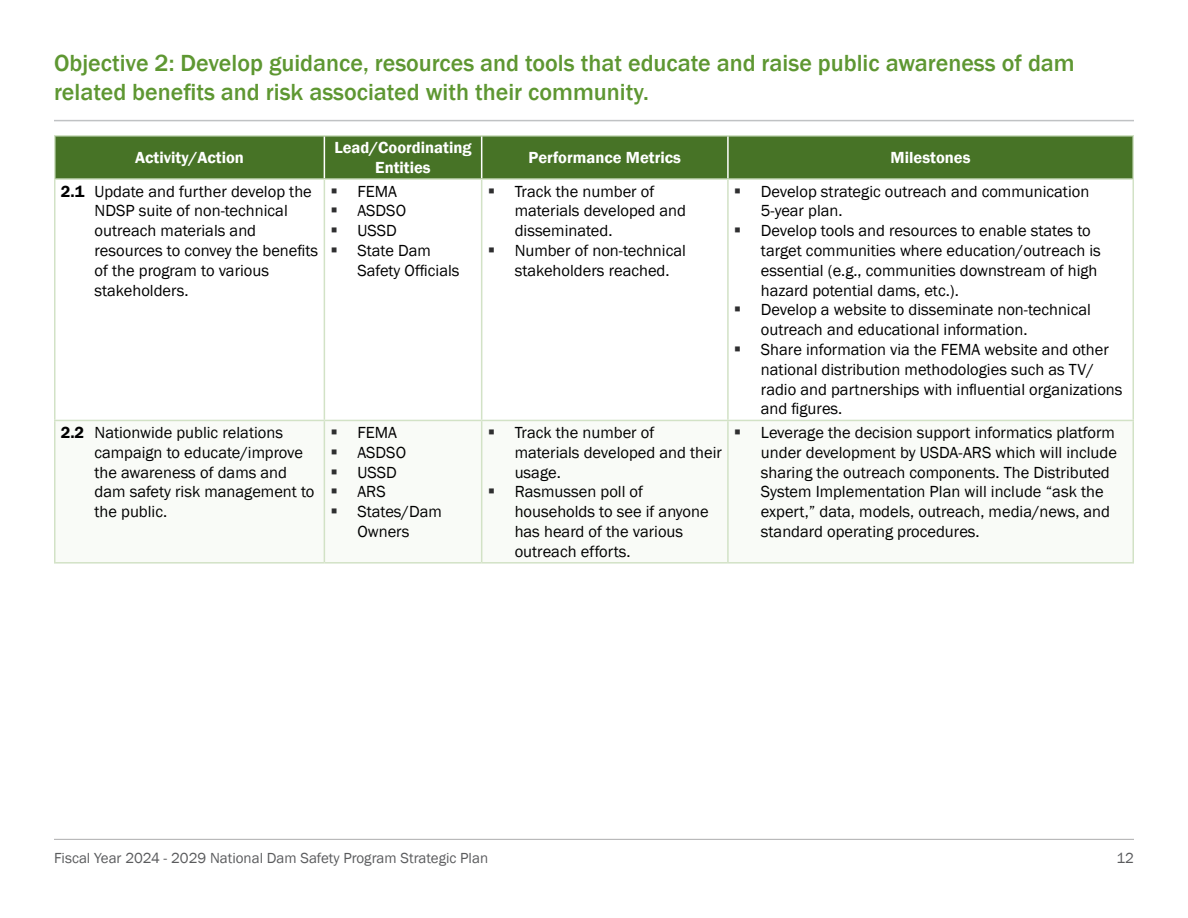
<style>
.page{position:relative;width:1188px;height:918px;background:#fff}
.page>*{position:absolute;margin:0;border:0;box-sizing:border-box;transform-origin:0 0}
.Subobjective{font:500 24px/28.8px "Franklin Gothic";color:#5e9732}
.Paragraph_Style_1{font:16.5px/19.8px "Franklin Gothic";color:#000}
.Chart_Header{font:600 16.5px/19.8px "Franklin Gothic";color:#fff;text-align:center}
.t1{font:15px "Franklin Gothic";color:#5a5b5d}
.s1{font-weight:600}
.s2{color:#2f2f30}
</style>
<div class="page">
<hr style="left:54px;top:839px;width:1080px;height:1px;background:#acadae">
<div style="left:55px;top:136px;width:1078px;height:42px;background:#477326"></div>
<svg style="left:56px;top:180px;width:1076px;height:240px"></svg>
<svg style="left:56px;top:421px;width:1076px;height:141px"></svg>
<hr style="left:54px;top:135px;width:270px;height:1px;background:#d2e2c6">
<hr style="left:54px;top:137px;width:2px;height:41px;background:#d2e2c6">
<hr style="left:324px;top:135px;width:158px;height:1px;background:#d2e2c6">
<hr style="left:482px;top:135px;width:246px;height:1px;background:#d2e2c6">
<hr style="left:728px;top:135px;width:406px;height:1px;background:#d2e2c6">
<hr style="left:1132px;top:137px;width:2px;height:41px;background:#d2e2c6">
<hr style="left:54px;top:178px;width:270px;height:2px;background:#d2e2c6">
<hr style="left:54px;top:180px;width:2px;height:240px;background:#d2e2c6">
<hr style="left:324px;top:178px;width:158px;height:2px;background:#d2e2c6">
<hr style="left:324px;top:180px;width:1px;height:240px;background:#d2e2c6">
<hr style="left:482px;top:178px;width:246px;height:2px;background:#d2e2c6">
<hr style="left:481px;top:180px;width:1px;height:240px;background:#d2e2c6">
<hr style="left:728px;top:178px;width:406px;height:2px;background:#d2e2c6">
<hr style="left:727px;top:180px;width:2px;height:240px;background:#d2e2c6">
<hr style="left:1132px;top:180px;width:2px;height:240px;background:#d2e2c6">
<hr style="left:54px;top:420px;width:270px;height:1px;background:#d2e2c6">
<hr style="left:54px;top:421px;width:2px;height:141px;background:#d2e2c6">
<hr style="left:324px;top:420px;width:158px;height:1px;background:#d2e2c6">
<hr style="left:324px;top:421px;width:1px;height:141px;background:#d2e2c6">
<hr style="left:482px;top:420px;width:246px;height:1px;background:#d2e2c6">
<hr style="left:481px;top:421px;width:1px;height:141px;background:#d2e2c6">
<hr style="left:728px;top:420px;width:406px;height:1px;background:#d2e2c6">
<hr style="left:727px;top:421px;width:2px;height:141px;background:#d2e2c6">
<hr style="left:1132px;top:421px;width:2px;height:141px;background:#d2e2c6">
<hr style="left:54px;top:562px;width:270px;height:2px;background:#d2e2c6">
<hr style="left:324px;top:562px;width:158px;height:2px;background:#d2e2c6">
<hr style="left:482px;top:562px;width:246px;height:2px;background:#d2e2c6">
<hr style="left:728px;top:562px;width:406px;height:2px;background:#d2e2c6">
<hr style="left:324px;top:137px;width:1px;height:41px;background:#fff">
<hr style="left:481px;top:137px;width:1px;height:41px;background:#fff">
<hr style="left:727px;top:137px;width:2px;height:41px;background:#fff">
<hr style="left:54px;top:120px;width:1080px;height:1px;background:#c0c2c4">
<svg style="left:338px;top:197px;width:16px;height:1px"></svg>
<svg style="left:338px;top:216px;width:16px;height:1px"></svg>
<svg style="left:338px;top:236px;width:16px;height:1px"></svg>
<svg style="left:338px;top:256px;width:16px;height:1px"></svg>
<svg style="left:495px;top:197px;width:17px;height:1px"></svg>
<svg style="left:495px;top:256px;width:17px;height:1px"></svg>
<svg style="left:741px;top:197px;width:17px;height:1px"></svg>
<svg style="left:741px;top:236px;width:17px;height:1px"></svg>
<svg style="left:741px;top:315px;width:17px;height:1px"></svg>
<svg style="left:741px;top:355px;width:17px;height:1px"></svg>
<svg style="left:338px;top:438px;width:16px;height:1px"></svg>
<svg style="left:338px;top:458px;width:16px;height:1px"></svg>
<svg style="left:338px;top:478px;width:16px;height:1px"></svg>
<svg style="left:338px;top:497px;width:16px;height:1px"></svg>
<svg style="left:338px;top:517px;width:16px;height:1px"></svg>
<svg style="left:495px;top:438px;width:17px;height:1px"></svg>
<svg style="left:495px;top:497px;width:17px;height:1px"></svg>
<svg style="left:741px;top:438px;width:17px;height:1px"></svg>
<p class="Subobjective" style="left:54px;top:49px;width:1022px">Objective 2: Develop guidance, resources and tools that educate and raise public awareness of dam related benefits and risk associated with their community.</p>
<p class="Chart_Header" style="left:135px;top:148px;width:110px">Activity/Action</p>
<p class="Chart_Header" style="left:334px;top:138px;width:139px">Lead/Coordinating<br>Entities</p>
<p class="Chart_Header" style="left:529px;top:148px;width:154px">Performance Metrics</p>
<p class="Chart_Header" style="left:891px;top:148px;width:81px">Milestones</p>
<p class="Paragraph_Style_1" style="left:94px;top:182px;width:225px;text-indent:-34px"><span class="s1">2.1</span> Update and further develop the<br>NDSP suite of non-technical outreach materials and resources to convey the benefits of the program to various stakeholders.</p>
<p class="Paragraph_Style_1" style="left:330px;top:182px;width:68px"><span class="s2">▪</span> FEMA</p>
<p class="Paragraph_Style_1" style="left:515px;top:182px;width:173px;text-indent:-27px"><span class="s2">▪</span> Track the number of materials developed and disseminated.</p>
<p class="Paragraph_Style_1" style="left:515px;top:241px;width:173px;text-indent:-27px"><span class="s2">▪</span> Number of non-technical stakeholders reached.</p>
<p class="Paragraph_Style_1" style="left:761px;top:182px;width:330px;text-indent:-27px"><span class="s2">▪</span> Develop strategic outreach and communication<br>5-year plan.</p>
<p class="Paragraph_Style_1" style="left:761px;top:221px;width:341px;text-indent:-27px"><span class="s2">▪</span> Develop tools and resources to enable states to target communities where education/outreach is essential (e.g., communities downstream of high hazard potential dams, etc.).</p>
<p class="Paragraph_Style_1" style="left:761px;top:300px;width:332px;text-indent:-27px"><span class="s2">▪</span> Develop a website to disseminate non-technical outreach and educational information.</p>
<p class="Paragraph_Style_1" style="left:761px;top:340px;width:363px;text-indent:-27px"><span class="s2">▪</span> Share information via the FEMA website and other national distribution methodologies such as TV/ radio and partnerships with influential organizations and figures.</p>
<p class="Paragraph_Style_1" style="left:330px;top:201px;width:77px"><span class="s2">▪</span> ASDSO</p>
<p class="Paragraph_Style_1" style="left:330px;top:221px;width:68px"><span class="s2">▪</span> USSD</p>
<p class="Paragraph_Style_1" style="left:357px;top:241px;width:104px;text-indent:-27px"><span class="s2">▪</span> State Dam<br>Safety Officials</p>
<p class="Paragraph_Style_1" style="left:94px;top:423px;width:221px;text-indent:-34px"><span class="s1">2.2</span> Nationwide public relations campaign to educate/improve the awareness of dams and dam safety risk management to the public.</p>
<p class="Paragraph_Style_1" style="left:330px;top:423px;width:68px"><span class="s2">▪</span> FEMA</p>
<p class="Paragraph_Style_1" style="left:330px;top:443px;width:77px"><span class="s2">▪</span> ASDSO</p>
<p class="Paragraph_Style_1" style="left:330px;top:463px;width:68px"><span class="s2">▪</span> USSD</p>
<p class="Paragraph_Style_1" style="left:330px;top:482px;width:57px"><span class="s2">▪</span> ARS</p>
<p class="Paragraph_Style_1" style="left:330px;top:502px;width:113px;text-align:center"><span class="s2">▪</span> States/Dam<br>Owners</p>
<p class="Paragraph_Style_1" style="left:515px;top:423px;width:209px;text-indent:-27px"><span class="s2">▪</span> Track the number of materials developed and their usage.</p>
<p class="Paragraph_Style_1" style="left:515px;top:482px;width:196px;text-indent:-27px"><span class="s2">▪</span> Rasmussen poll of households to see if anyone has heard of the various outreach efforts.</p>
<p class="Paragraph_Style_1" style="left:761px;top:423px;width:358px;text-indent:-27px"><span class="s2">▪</span> Leverage the decision support informatics platform under development by USDA-ARS which will include sharing the outreach components. The Distributed System Implementation Plan will include “ask the expert,” data, models, outreach, media/news, and standard operating procedures.</p>
<p class="t1" style="left:54px;top:848px;width:436px">Fiscal Year 2024 - 2029 National Dam Safety Program Strategic Plan</p>
<p class="t1" style="left:1116px;top:848px;width:19px">12</p>
</div>
